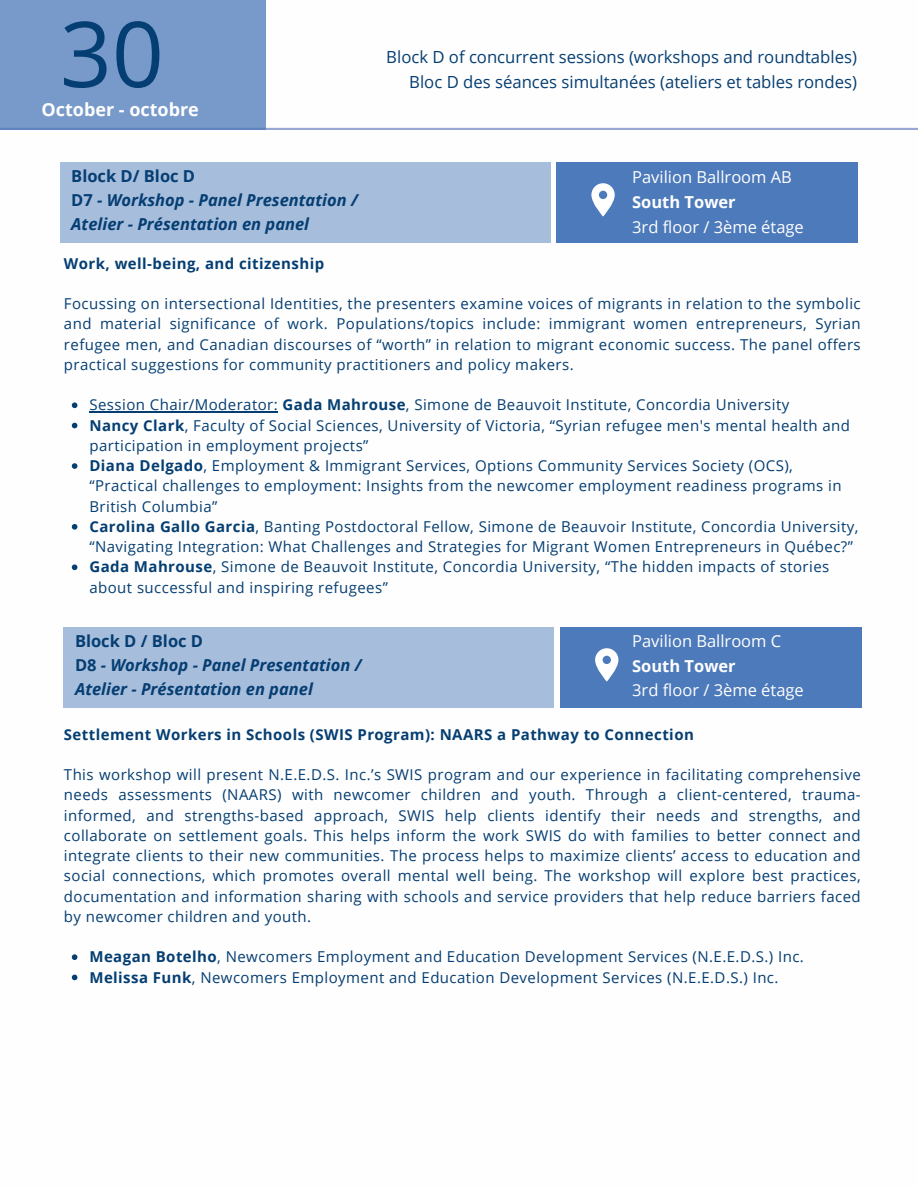
<style>
.page{position:relative;width:918px;height:1188px;background:#fff}
.page>*{position:absolute;margin:0;border:0;box-sizing:border-box;transform-origin:0 0}
.t1{font:91.05px "Open Sans";color:#053e72}
.t2{font:700 18px "Open Sans";color:#fefefe}
.t3{font:16.65px/25px "Open Sans";color:#053e72;text-align:right}
.t4{font:italic 700 16.5px/23.7px "Open Sans";color:#053e72}
.t5{font:16.5px/24.8px "Open Sans";color:#fff}
.t6{font:15px/20.2px "Open Sans";letter-spacing:.03em;color:#053e72}
.t7{font:700 15px "Open Sans";letter-spacing:.03em;color:#053e72}
.s1{font-style:normal}
.s2{font-weight:700}
</style>
<div class="page">
<svg style="left:0;top:127px;width:918px;height:3px;background:#abb8da"></svg>
<div style="left:0;top:0;width:266px;height:129px;background:#789aca"></div>
<div style="left:556px;top:162px;width:301px;height:80px;background:#4d7aba"></div>
<div style="left:60px;top:162px;width:490px;height:80px;background:#a7bddc"></div>
<svg style="left:591px;top:183px;width:24px;height:34px"></svg>
<svg style="left:72px;top:402px;width:5px;height:6px"></svg>
<hr style="left:89px;top:411px;width:189px;height:2px;background:#053e72">
<svg style="left:72px;top:423px;width:5px;height:5px"></svg>
<svg style="left:72px;top:463px;width:5px;height:6px"></svg>
<svg style="left:72px;top:524px;width:5px;height:6px"></svg>
<svg style="left:72px;top:564px;width:5px;height:6px"></svg>
<div style="left:560px;top:627px;width:301px;height:80px;background:#4d7aba"></div>
<div style="left:64px;top:627px;width:490px;height:80px;background:#a7bddc"></div>
<svg style="left:595px;top:648px;width:23px;height:34px"></svg>
<svg style="left:72px;top:954px;width:5px;height:6px"></svg>
<svg style="left:72px;top:975px;width:5px;height:5px"></svg>
<p class="t1" style="left:60px;top:-10px;width:106px">30</p>
<h1 class="t2" style="left:42px;top:97px;width:159px">October - octobre</h1>
<p class="t3" style="left:386px;top:44px;width:472px">Block D of concurrent sessions (workshops and roundtables)<br>Bloc D des séances simultanées (ateliers et tables rondes)</p>
<h2 class="t4" style="left:71px;top:164px;width:288px"><span class="s1">Block D/ Bloc D<br>D7</span> - Workshop - Panel Presentation /<br>Atelier - Présentation en panel</h2>
<h1 class="t5" style="left:632px;top:164px;width:173px">Pavilion Ballroom AB<br><span class="s2">South Tower<br></span>3rd floor / 3ème étage</h1>
<p class="t7" style="left:64px;top:253px;width:262px">Work, well-being, and citizenship</p>
<h2 class="t6" style="left:64px;top:293px;width:798px;text-align:justify">Focussing on intersectional Identities, the presenters examine voices of migrants in relation to the symbolic and material significance of work. Populations/topics include: immigrant women entrepreneurs, Syrian refugee men, and Canadian discourses of “worth” in relation to migrant economic success. The panel offers practical suggestions for community practitioners and policy makers.</h2>
<h3 class="t6" style="left:89px;top:394px;width:701px">Session Chair/Moderator: <span class="s2">Gada Mahrouse</span>, Simone de Beauvoit Institute, Concordia University</h3>
<p class="t6" style="left:89px;top:415px;width:762px"><span class="s2">Nancy Clark</span>, Faculty of Social Sciences, University of Victoria, “Syrian refugee men's mental health and participation in employment projects”</p>
<p class="t6" style="left:89px;top:455px;width:754px"><span class="s2">Diana Delgado</span>, Employment &amp; Immigrant Services, Options Community Services Society (OCS), “Practical challenges to employment: Insights from the newcomer employment readiness programs in<br>British Columbia”</p>
<p class="t6" style="left:89px;top:516px;width:771px"><span class="s2">Carolina Gallo Garcia</span>, Banting Postdoctoral Fellow, Simone de Beauvoir Institute, Concordia University, “Navigating Integration: What Challenges and Strategies for Migrant Women Entrepreneurs in Québec?”</p>
<p class="t6" style="left:89px;top:556px;width:741px"><span class="s2">Gada Mahrouse</span>, Simone de Beauvoit Institute, Concordia University, “The hidden impacts of stories about successful and inspiring refugees”</p>
<p class="t4" style="left:75px;top:629px;width:288px"><span class="s1">Block D / Bloc D<br>D8</span> - Workshop - Panel Presentation /<br>Atelier - Présentation en panel</p>
<h1 class="t5" style="left:632px;top:628px;width:173px">Pavilion Ballroom C<br><span class="s2">South Tower<br></span>3rd floor / 3ème étage</h1>
<p class="t7" style="left:64px;top:723px;width:631px">Settlement Workers in Schools (SWIS Program): NAARS a Pathway to Connection</p>
<h2 class="t6" style="left:64px;top:764px;width:798px;text-align:justify">This workshop will present N.E.E.D.S. Inc.’s SWIS program and our experience in facilitating comprehensive needs assessments (NAARS) with newcomer children and youth. Through a client-centered, trauma&shy;informed, and strengths-based approach, SWIS help clients identify their needs and strengths, and collaborate on settlement goals. This helps inform the work SWIS do with families to better connect and integrate clients to their new communities. The process helps to maximize clients’ access to education and social connections, which promotes overall mental well being. The workshop will explore best practices, documentation and information sharing with schools and service providers that help reduce barriers faced by newcomer children and youth.</h2>
<h3 class="t6" style="left:89px;top:946px;width:716px"><span class="s2">Meagan Botelho</span>, Newcomers Employment and Education Development Services (N.E.E.D.S.) Inc.</h3>
<p class="t6" style="left:89px;top:967px;width:691px"><span class="s2">Melissa Funk</span>, Newcomers Employment and Education Development Services (N.E.E.D.S.) Inc.</p>
</div>
